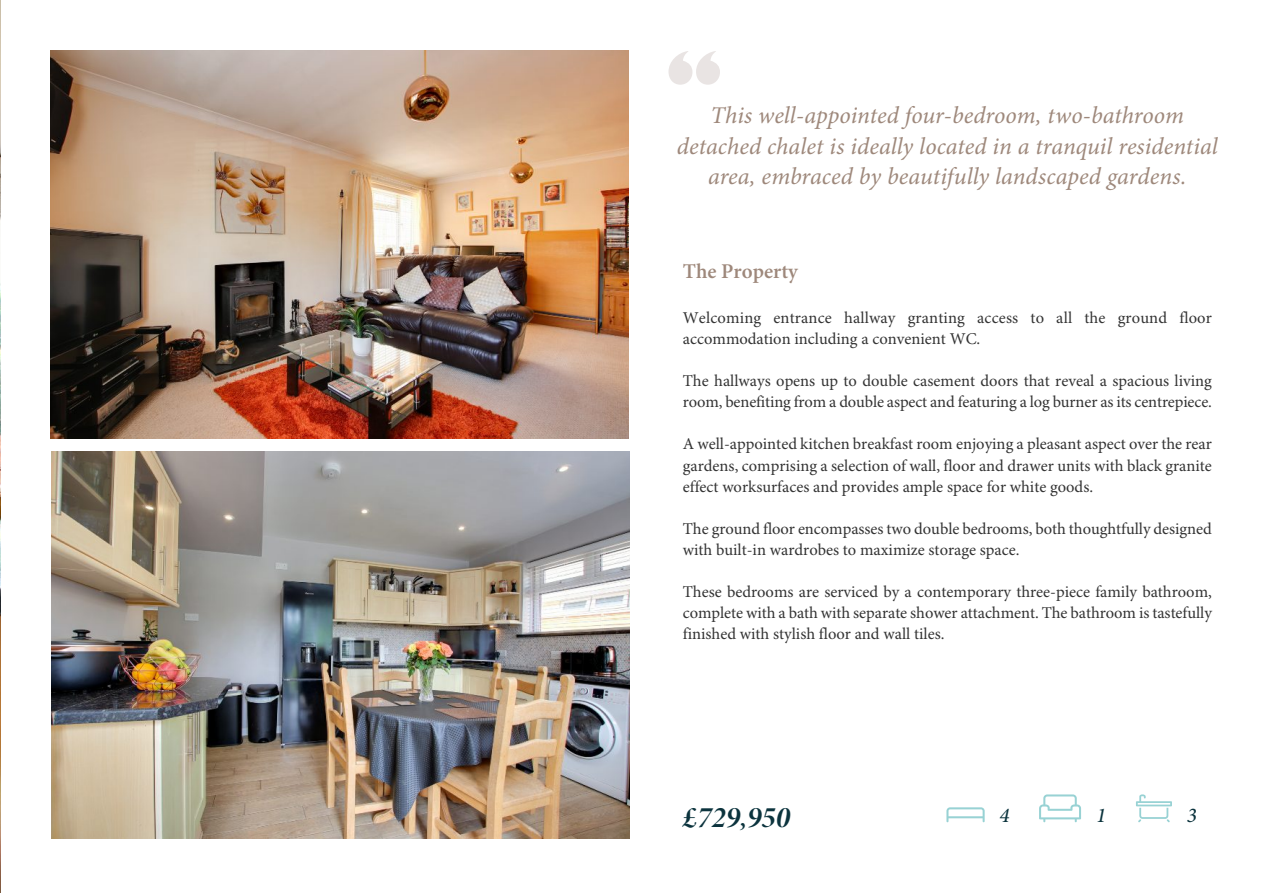
<style>
.page{position:relative;width:1263px;height:893px;background:#fff}
.page>*{position:absolute;margin:0;border:0;box-sizing:border-box;transform-origin:0 0}
.t1{font:30px "Minion Pro Bold It Disp";color:#0b333d}
.t2{font:italic 24px/30.8px "Minion Pro";color:#9e887b;text-align:center}
.t3{font:600 21px "Minion Pro";color:#9e887b}
.t4{font:italic 500 21px "Minion Pro";color:#0b333d}
.t5{font:16.5px/21.1px "Minion Pro";color:#333}
</style>
<div class="page">
<img style="left:50px;top:51px;width:578px;height:387px">
<img style="left:51px;top:451px;width:578px;height:388px">
<svg style="left:668px;top:51px;width:52px;height:34px"></svg>
<img style="left:0;top:0;width:1px;height:893px">
<svg style="left:1136px;top:794px;width:36px;height:28px"></svg>
<svg style="left:1039px;top:794px;width:42px;height:28px"></svg>
<svg style="left:946px;top:807px;width:39px;height:15px"></svg>
<hr style="left:947px;top:816px;width:37px;height:2px;background:#98d2d4">
<h2 class="t2" style="left:677px;top:102px;width:542px">This well-appointed four-bedroom, two-bathroom detached chalet is ideally located in a tranquil residential area, embraced by beautifully landscaped gardens.</h2>
<p class="t3" style="left:683px;top:262px;width:117px">The Property</p>
<p class="t5" style="left:683px;top:309px;width:531px">Welcoming entrance hallway granting access to all the ground floor accommodation including a convenient WC.</p>
<p class="t5" style="left:683px;top:372px;width:531px">The hallways opens up to double casement doors that reveal a spacious living room, benefiting from a double aspect and featuring a log burner as its centrepiece.</p>
<p class="t5" style="left:683px;top:435px;width:531px;text-align:justify">A well-appointed kitchen breakfast room enjoying a pleasant aspect over the rear gardens, comprising a selection of wall, floor and drawer units with black granite effect worksurfaces and provides ample space for white goods.</p>
<p class="t5" style="left:683px;top:519px;width:531px">The ground floor encompasses two double bedrooms, both thoughtfully designed with built-in wardrobes to maximize storage space.</p>
<p class="t5" style="left:683px;top:583px;width:531px;text-align:justify">These bedrooms are serviced by a contemporary three-piece family bathroom, complete with a bath with separate shower attachment. The bathroom is tastefully finished with stylish floor and wall tiles.</p>
<h1 class="t1" style="left:683px;top:805px;width:109px">£729,950</h1>
<p class="t4" style="left:999px;top:806px;width:12px">4</p>
<p class="t4" style="left:1096px;top:806px;width:12px">1</p>
<p class="t4" style="left:1187px;top:806px;width:12px">3</p>
</div>
